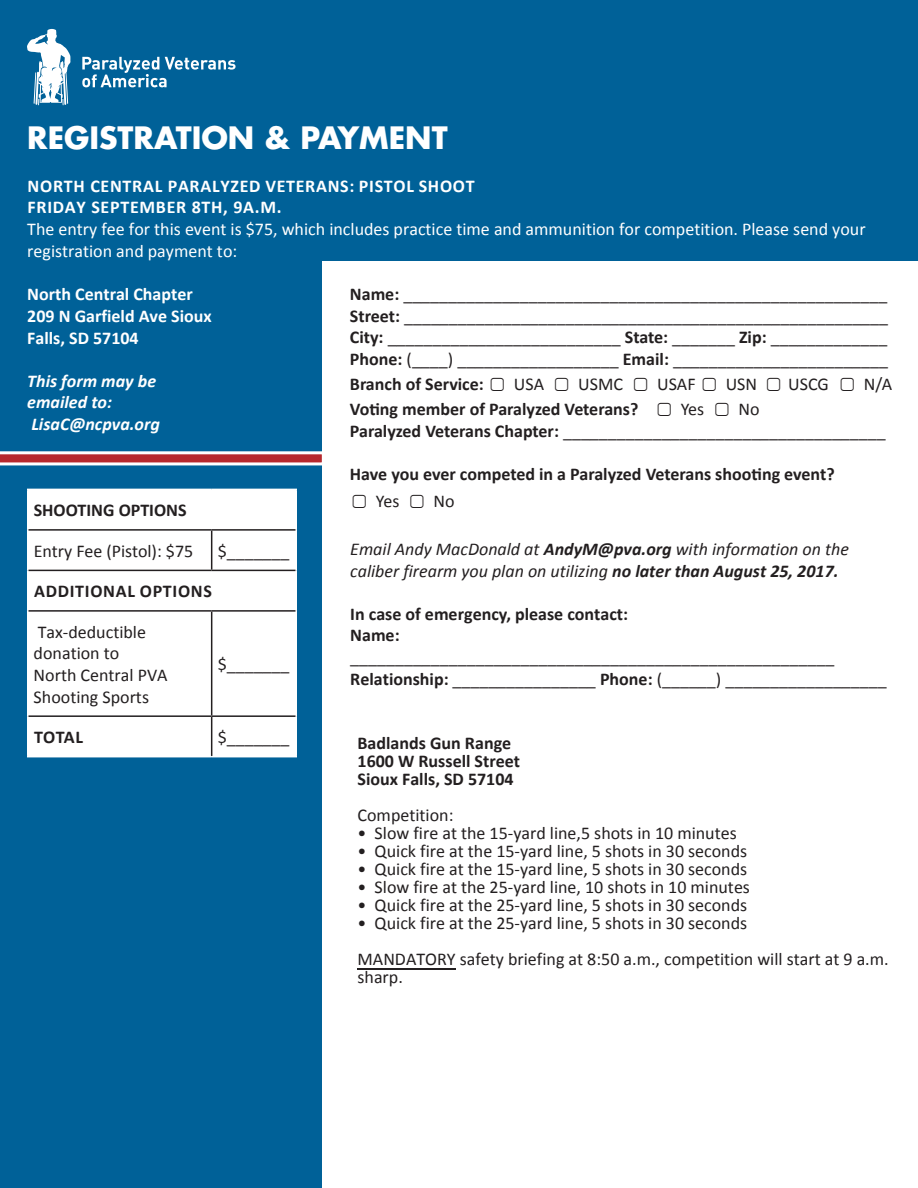
<style>
.page{position:relative;width:918px;height:1188px;background:#fff}
.page>*{position:absolute;margin:0;border:0;box-sizing:border-box;transform-origin:0 0}
.t1{font:700 30px "Futura";color:#fff}
.t2{font:18px/21.6px "Calibri";color:#231f20}
.t3{font:18px/21.6px "Calibri";color:#fff}
.t4{font:700 18px/18px "Calibri";color:#231f20}
.t5{font:italic 18px/21.6px "Calibri";color:#231f20}
.t6{font:700 18px/21.6px "Calibri";color:#fff}
.t7{font:italic 700 18px/21.6px "Calibri";color:#fff}
.t8{font:700 18px "Calibri";letter-spacing:.04em;color:#231f20}
.t9{font:700 18px "Calibri";color:#231f20}
.s1{font-weight:700}
.s2{font-style:inherit}
.s3{font-weight:400}
</style>
<div class="page">
<div style="left:0;top:0;width:322px;height:1188px;background:#006198"></div>
<div style="left:28px;top:490px;width:268px;height:266px;background:#fff"></div>
<hr style="left:27px;top:489px;width:185px;height:1px;background:#fff">
<hr style="left:27px;top:490px;width:1px;height:40px;background:#fff">
<hr style="left:212px;top:489px;width:85px;height:1px;background:#fff">
<hr style="left:296px;top:490px;width:1px;height:40px;background:#fff">
<hr style="left:27px;top:530px;width:1px;height:40px;background:#fff">
<hr style="left:296px;top:530px;width:1px;height:40px;background:#fff">
<hr style="left:27px;top:570px;width:1px;height:41px;background:#fff">
<hr style="left:296px;top:570px;width:1px;height:41px;background:#fff">
<hr style="left:27px;top:611px;width:1px;height:105px;background:#fff">
<hr style="left:296px;top:611px;width:1px;height:105px;background:#fff">
<hr style="left:27px;top:716px;width:1px;height:40px;background:#fff">
<hr style="left:296px;top:716px;width:1px;height:40px;background:#fff">
<hr style="left:27px;top:756px;width:185px;height:1px;background:#fff">
<hr style="left:212px;top:756px;width:85px;height:1px;background:#fff">
<hr style="left:28px;top:529px;width:184px;height:2px;background:#231f20">
<hr style="left:212px;top:529px;width:83px;height:2px;background:#231f20">
<hr style="left:211px;top:531px;width:1px;height:39px;background:#231f20">
<hr style="left:28px;top:570px;width:184px;height:1px;background:#231f20">
<hr style="left:212px;top:570px;width:83px;height:1px;background:#231f20">
<hr style="left:28px;top:610px;width:184px;height:2px;background:#231f20">
<hr style="left:212px;top:610px;width:83px;height:2px;background:#231f20">
<hr style="left:211px;top:612px;width:1px;height:103px;background:#231f20">
<hr style="left:28px;top:715px;width:184px;height:2px;background:#231f20">
<hr style="left:212px;top:715px;width:83px;height:2px;background:#231f20">
<hr style="left:211px;top:717px;width:1px;height:39px;background:#231f20">
<div style="left:0;top:0;width:918px;height:261px;background:#006198"></div>
<svg style="left:27px;top:29px;width:43px;height:76px"></svg>
<svg style="left:82px;top:57px;width:154px;height:30px"></svg>
<svg style="left:0;top:451px;width:322px;height:15px;background:#c88187"></svg>
<hr style="left:358px;top:968px;width:98px;height:1px;background:#231f20">
<p class="t1" style="left:27px;top:116px;width:422px">REGISTRATION &amp; PAYMENT</p>
<p class="t3" style="left:27px;top:175px;width:840px"><span class="s1">NORTH CENTRAL PARALYZED</span> <span class="s1">VETERANS: PISTOL SHOOT<br></span><span class="s1">FRIDAY SEPTEMBER 8TH, 9A.M.<br></span>The entry fee for this event is $75, which includes practice time and ammunition for competition. Please send your registration and payment to:</p>
<p class="t6" style="left:27px;top:284px;width:186px">North Central Chapter<br>209 N Garfield Ave Sioux<br>Falls, SD 57104</p>
<p class="t7" style="left:27px;top:370px;width:134px">This form may be emailed to:<br>LisaC@ncpva.org</p>
<p class="t2" style="left:350px;top:283px;width:539px"><span class="s1">Name:</span> ______________________________________________________</p>
<p class="t2" style="left:350px;top:305px;width:540px"><span class="s1">Street:</span> ______________________________________________________</p>
<p class="t2" style="left:350px;top:327px;width:539px"><span class="s1">City:</span> __________________________ <span class="s1">State:</span> _______ <span class="s1">Zip:</span> _____________</p>
<p class="t2" style="left:350px;top:348px;width:540px"><span class="s1">Phone:</span> (____) __________________ <span class="s1">Email:</span> ________________________</p>
<p class="t2" style="left:350px;top:373px;width:544px"><span class="s1">Br</span><span class="s1">anch of Service:</span> ▢ USA ▢ USMC ▢ USAF ▢ USN ▢ USCG ▢ N/A</p>
<p class="t4" style="left:350px;top:400px;width:411px"><span class="s2">V</span>oting member of P<span class="s2">aralyz</span>ed V<span class="s2">eterans?</span> ▢ <span class="s3">Yes</span> ▢ <span class="s3">No</span></p>
<p class="t2" style="left:350px;top:420px;width:537px"><span class="s1">Paralyz</span><span class="s1">ed V</span><span class="s1">eter</span><span class="s1">ans Chap</span><span class="s1">ter:</span> ____________________________________</p>
<p class="t4" style="left:350px;top:465px;width:486px"><span class="s2">Hav</span>e you e<span class="s2">v</span>er c<span class="s2">ompet</span>ed in a P<span class="s2">aralyz</span>ed V<span class="s2">eter</span>ans shooting e<span class="s2">vent?</span></p>
<p class="t2" style="left:350px;top:490px;width:106px">▢ Yes ▢ No</p>
<p class="t5" style="left:350px;top:538px;width:500px">Email Andy MacDonald at <span class="s1">AndyM@pva.org</span> with information on the caliber firearm you plan on utilizing <span class="s1">no later than August 25, 2017.</span></p>
<p class="t2" style="left:350px;top:603px;width:538px"><span class="s1">In case of emer</span><span class="s1">gency</span><span class="s1">, please c</span><span class="s1">ontact:<br></span><span class="s1">Name: </span>______________________________________________________ <span class="s1">Relationship:</span> ________________ <span class="s1">Phone:</span> (______) __________________</p>
<p class="t9" style="left:34px;top:499px;width:154px">SHOO<span class="s2">TING OP</span>TIONS</p>
<p class="t2" style="left:34px;top:540px;width:161px">Entry Fee (Pistol): $75</p>
<p class="t2" style="left:218px;top:540px;width:73px">$_______</p>
<p class="t8" style="left:34px;top:580px;width:179px">ADDITIONAL OPTIONS</p>
<p class="t2" style="left:34px;top:621px;width:136px">Tax-deductible donation to<br>North Central PVA<br>Shooting Sports</p>
<p class="t2" style="left:218px;top:654px;width:73px">$_______</p>
<p class="t8" style="left:34px;top:726px;width:51px">TOTAL</p>
<p class="t2" style="left:218px;top:726px;width:73px">$_______</p>
<p class="t4" style="left:358px;top:734px;width:164px">Badlands Gun Range<br>1600 W Russell Street<br>Sioux Falls, SD 57104</p>
<p class="t2" style="left:358px;top:804px;width:97px">Competition:</p>
<p class="t2" style="left:358px;top:822px;width:381px">• Slow fire at the 15-yard line,5 shots in 10 minutes</p>
<p class="t2" style="left:358px;top:840px;width:391px">• Quick fire at the 15-yard line, 5 shots in 30 seconds</p>
<p class="t2" style="left:358px;top:858px;width:391px">• Quick fire at the 15-yard line, 5 shots in 30 seconds</p>
<p class="t2" style="left:358px;top:876px;width:394px">• Slow fire at the 25-yard line, 10 shots in 10 minutes</p>
<p class="t2" style="left:358px;top:894px;width:391px">• Quick fire at the 25-yard line, 5 shots in 30 seconds</p>
<p class="t2" style="left:358px;top:905px;width:533px;line-height:36px">• Quick fire at the 25-yard line, 5 shots in 30 seconds<br>MANDATORY safety briefing at 8:50 a.m., competition will start at 9 a.m.</p>
<p class="t2" style="left:358px;top:966px;width:47px">sharp.</p>
</div>
